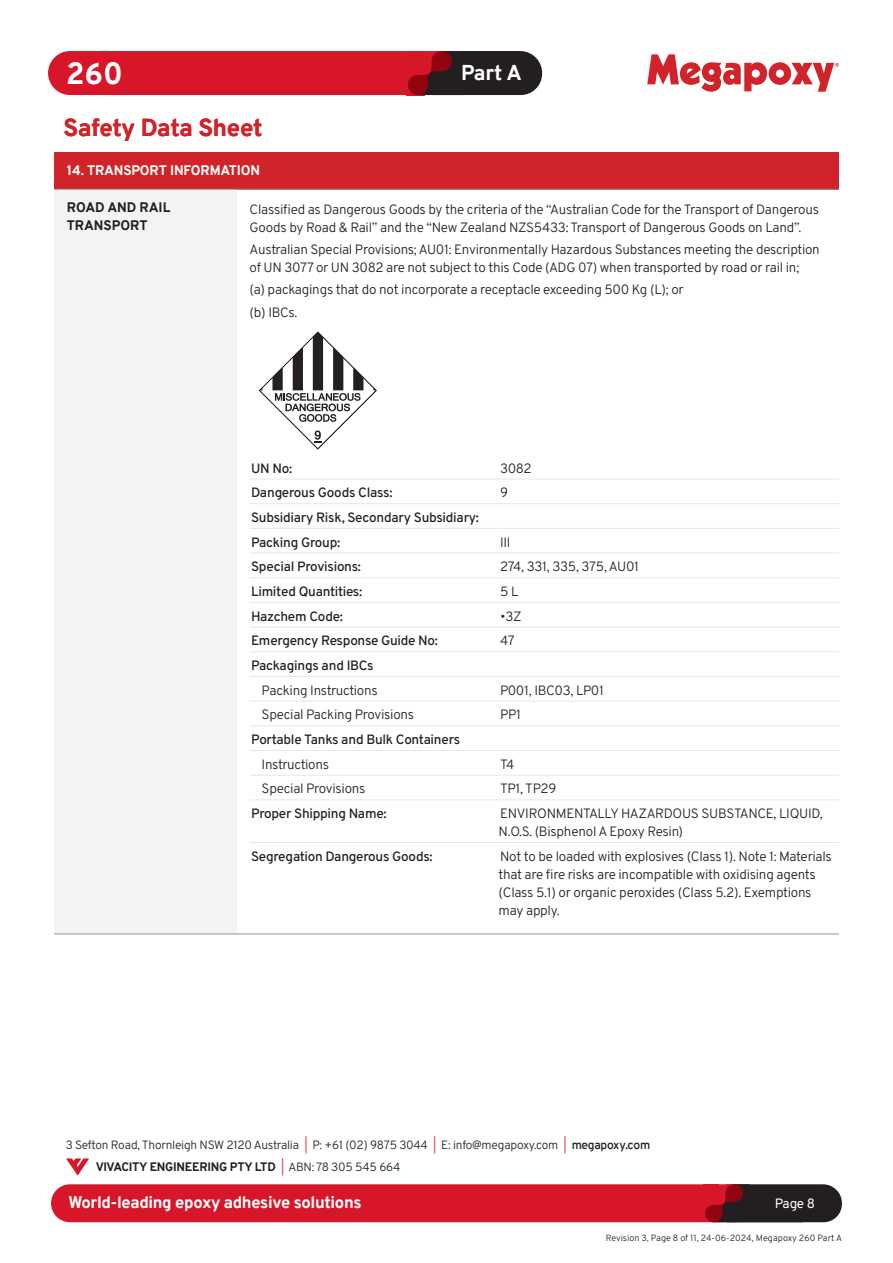
<style>
.page{position:relative;width:893px;height:1263px;background:#fff}
.page>*{position:absolute;margin:0;border:0;box-sizing:border-box;transform-origin:0 0}
.t1{font:800 30px "Overpass";color:#fff}
.t2{font:800 24px "Overpass";letter-spacing:-.015em;color:#d1232a}
.t3{font:800 21px "Overpass";color:#fff}
.t4{font:800 16.5px "Overpass";letter-spacing:-.02em;color:#fff}
.Body{font:13.5px/18px "Overpass";letter-spacing:-.02em;color:#231f20}
.Body-2{font:500 13.5px "Overpass";letter-spacing:-.02em;color:#231f20}
.head{font:800 13.5px "Overpass";letter-spacing:-.01em;color:#fff}
.head-2{font:800 13.5px/18px "Overpass";letter-spacing:-.01em;color:#231f20}
.t5{font:13.5px "Overpass";color:#fff}
.t6{font:12px/21.6px "Overpass";letter-spacing:-.02em;color:#231f20}
.t7{font:9px "Overpass";color:#231f20}
.s1{color:#d71729}
.s2{font-weight:600}
.s3{font-weight:800}
</style>
<div class="page">
<svg style="left:647px;top:54px;width:192px;height:38px"></svg>
<div style="left:414px;top:51px;width:128px;height:44px;background:#231f20;border-radius:22px"></div>
<div style="left:48px;top:51px;width:416px;height:44px;background:#d71729;border-radius:22px"></div>
<svg style="left:408px;top:51px;width:56px;height:44px"></svg>
<div style="left:710px;top:1184px;width:132px;height:38px;background:#231f20;border-radius:19px"></div>
<div style="left:51px;top:1184px;width:703px;height:38px;background:#d71729;border-radius:19px"></div>
<svg style="left:705px;top:1184px;width:98px;height:38px"></svg>
<svg style="left:66px;top:1158px;width:23px;height:18px"></svg>
<div style="left:54px;top:152px;width:785px;height:37px;background:#d1232a"></div>
<div style="left:54px;top:189px;width:183px;height:745px;background:#f2f3f4"></div>
<hr style="left:54px;top:189px;width:183px;height:1px;background:#939598">
<hr style="left:237px;top:189px;width:602px;height:1px;background:#939598">
<hr style="left:54px;top:934px;width:183px;height:1px;background:#939598">
<hr style="left:237px;top:934px;width:602px;height:1px;background:#939598">
<svg style="left:258px;top:331px;width:119px;height:119px"></svg>
<hr style="left:250px;top:479px;width:249px;height:1px;background:#e6e7e9">
<hr style="left:499px;top:479px;width:340px;height:1px;background:#e6e7e9">
<hr style="left:250px;top:503px;width:249px;height:1px;background:#e6e7e9">
<hr style="left:499px;top:503px;width:340px;height:1px;background:#e6e7e9">
<hr style="left:250px;top:528px;width:249px;height:1px;background:#e6e7e9">
<hr style="left:499px;top:528px;width:340px;height:1px;background:#e6e7e9">
<hr style="left:250px;top:553px;width:249px;height:1px;background:#e6e7e9">
<hr style="left:499px;top:553px;width:340px;height:1px;background:#e6e7e9">
<hr style="left:250px;top:577px;width:249px;height:1px;background:#e6e7e9">
<hr style="left:499px;top:577px;width:340px;height:1px;background:#e6e7e9">
<hr style="left:250px;top:602px;width:249px;height:1px;background:#e6e7e9">
<hr style="left:499px;top:602px;width:340px;height:1px;background:#e6e7e9">
<hr style="left:250px;top:627px;width:249px;height:1px;background:#e6e7e9">
<hr style="left:499px;top:627px;width:340px;height:1px;background:#e6e7e9">
<hr style="left:250px;top:651px;width:249px;height:1px;background:#e6e7e9">
<hr style="left:499px;top:651px;width:340px;height:1px;background:#e6e7e9">
<hr style="left:250px;top:676px;width:249px;height:1px;background:#e6e7e9">
<hr style="left:499px;top:676px;width:340px;height:1px;background:#e6e7e9">
<hr style="left:250px;top:701px;width:249px;height:1px;background:#e6e7e9">
<hr style="left:499px;top:701px;width:340px;height:1px;background:#e6e7e9">
<hr style="left:250px;top:725px;width:249px;height:1px;background:#e6e7e9">
<hr style="left:499px;top:725px;width:340px;height:1px;background:#e6e7e9">
<hr style="left:250px;top:750px;width:249px;height:1px;background:#e6e7e9">
<hr style="left:499px;top:750px;width:340px;height:1px;background:#e6e7e9">
<hr style="left:250px;top:775px;width:249px;height:1px;background:#e6e7e9">
<hr style="left:499px;top:775px;width:340px;height:1px;background:#e6e7e9">
<hr style="left:250px;top:799px;width:249px;height:1px;background:#e6e7e9">
<hr style="left:499px;top:799px;width:340px;height:1px;background:#e6e7e9">
<hr style="left:250px;top:842px;width:249px;height:1px;background:#e6e7e9">
<hr style="left:499px;top:842px;width:340px;height:1px;background:#e6e7e9">
<h1 class="t1" style="left:66px;top:52px;width:58px">260</h1>
<h3 class="t3" style="left:461px;top:57px;width:62px">Part A</h3>
<p class="t2" style="left:64px;top:110px;width:200px">Safety Data Sheet</p>
<p class="head" style="left:67px;top:160px;width:195px">14. TRANSPORT INFORMATION</p>
<p class="head-2" style="left:67px;top:199px;width:105px">ROAD AND RAIL<br>TRANSPORT</p>
<p class="Body" style="left:250px;top:200px;width:571px">Classified as Dangerous Goods by the criteria of the “Australian Code for the Transport of Dangerous<br>Goods by Road &amp; Rail” and the “New Zealand NZS5433: Transport of Dangerous Goods on Land”.</p>
<p class="Body" style="left:250px;top:240px;width:572px">Australian Special Provisions; AU01: Environmentally Hazardous Substances meeting the description of UN 3077 or UN 3082 are not subject to this Code (ADG 07) when transported by road or rail in;</p>
<p class="Body" style="left:250px;top:280px;width:436px">(a) packagings that do not incorporate a receptacle exceeding 500 Kg (L); or</p>
<p class="Body" style="left:250px;top:302px;width:49px">(b) IBCs.</p>
<p class="Body-2" style="left:251px;top:457px;width:43px">UN No:</p>
<p class="Body" style="left:500px;top:458px;width:33px">3082</p>
<p class="Body-2" style="left:251px;top:482px;width:143px">Dangerous Goods Class:</p>
<p class="Body" style="left:500px;top:483px;width:9px">9</p>
<p class="Body-2" style="left:251px;top:506px;width:229px">Subsidiary Risk, Secondary Subsidiary:</p>
<p class="Body-2" style="left:251px;top:531px;width:91px">Packing Group:</p>
<p class="Body" style="left:500px;top:532px;width:12px">III</p>
<p class="Body-2" style="left:251px;top:556px;width:111px">Special Provisions:</p>
<p class="Body" style="left:500px;top:557px;width:141px">274, 331, 335, 375, AU01</p>
<p class="Body-2" style="left:251px;top:580px;width:113px">Limited Quantities:</p>
<p class="Body" style="left:500px;top:582px;width:20px">5 L</p>
<p class="Body-2" style="left:251px;top:605px;width:93px">Hazchem Code:</p>
<p class="Body" style="left:500px;top:606px;width:23px">•3Z</p>
<p class="Body-2" style="left:251px;top:630px;width:188px">Emergency Response Guide No:</p>
<p class="Body" style="left:500px;top:631px;width:16px">47</p>
<p class="Body-2" style="left:251px;top:654px;width:124px">Packagings and IBCs</p>
<p class="Body" style="left:262px;top:680px;width:118px">Packing Instructions</p>
<p class="Body" style="left:500px;top:680px;width:105px">P001, IBC03, LP01</p>
<p class="Body" style="left:262px;top:705px;width:154px">Special Packing Provisions</p>
<p class="Body" style="left:500px;top:705px;width:23px">PP1</p>
<p class="Body-2" style="left:251px;top:729px;width:211px">Portable Tanks and Bulk Containers</p>
<p class="Body" style="left:262px;top:754px;width:69px">Instructions</p>
<p class="Body" style="left:500px;top:754px;width:16px">T4</p>
<p class="Body" style="left:262px;top:779px;width:105px">Special Provisions</p>
<p class="Body" style="left:500px;top:779px;width:58px">TP1, TP29</p>
<p class="Body-2" style="left:251px;top:803px;width:137px">Proper Shipping Name:</p>
<p class="Body" style="left:499px;top:804px;width:326px">ENVIRONMENTALLY HAZARDOUS SUBSTANCE, LIQUID,<br>N.O.S. (Bisphenol A Epoxy Resin)</p>
<p class="Body-2" style="left:251px;top:845px;width:183px">Segregation Dangerous Goods:</p>
<p class="Body" style="left:499px;top:847px;width:335px">Not to be loaded with explosives (Class 1). Note 1: Materials that are fire risks are incompatible with oxidising agents (Class 5.1) or organic peroxides (Class 5.2). Exemptions may apply.</p>
<p class="t6" style="left:96px;top:1134px;width:556px;text-indent:-30px">3 Sefton Road, Thornleigh NSW 2120 Australia <span class="s1">|</span> P: +61 (02) 9875 3044 <span class="s1">|</span> E: info@megapoxy.com <span class="s1">|</span> <span class="s2">megapoxy.com<br></span><span class="s3">VIVACITY ENGINEERING PTY LTD</span> <span class="s1">|</span> ABN: 78 305 545 664</p>
<p class="t4" style="left:68px;top:1191px;width:295px">World-leading epoxy adhesive solutions</p>
<p class="t5" style="left:775px;top:1192px;width:42px">Page 8</p>
<p class="t7" style="left:606px;top:1231px;width:238px">Revision 3, Page 8 of 11, 24-06-2024, Megapoxy 260 Part A</p>
</div>
